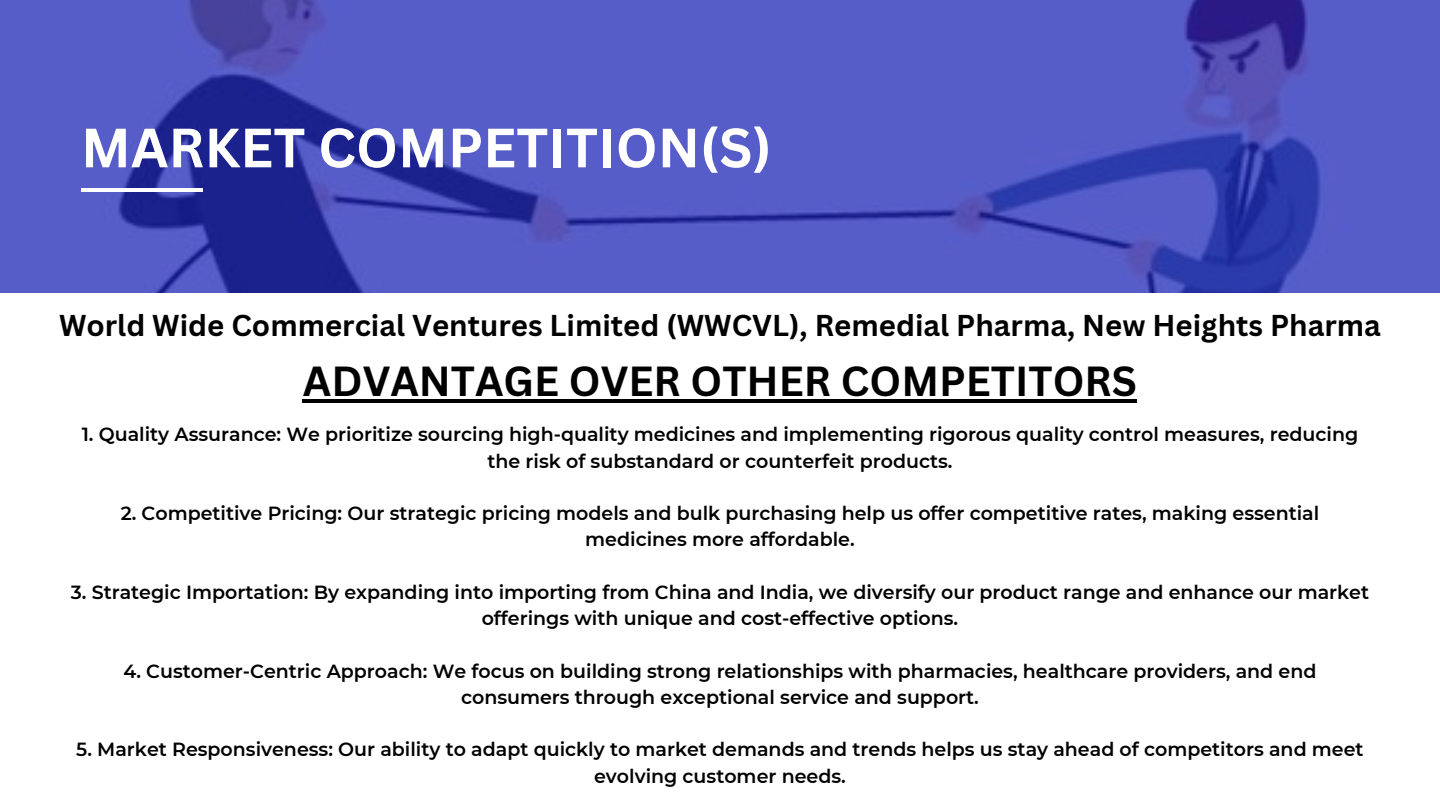
<style>
.page{position:relative;width:1440px;height:810px;background:#fff}
.page>*{position:absolute;margin:0;border:0;box-sizing:border-box;transform-origin:0 0}
.t1{font:700 54.1px "Canva Sans";color:#fff}
.t2{font:700 40.9px "Canva Sans";color:#000}
.t3{font:700 29.4px "Canva Sans";color:#000}
.t4{font:600 19px/26.2px "Montserrat";color:#000;text-align:center}
</style>
<div class="page">
<svg style="left:0;top:0;width:1440px;height:293px;background:#4d53bf"></svg>
<hr style="left:81px;top:188px;width:121px;height:3px;background:#fff">
<hr style="left:303px;top:399px;width:834px;height:4px;background:#000">
<h1 class="t1" style="left:81px;top:110px;width:692px">MARKET COMPETITION(S)</h1>
<h3 class="t3" style="left:59px;top:305px;width:1323px">World Wide Commercial Ventures Limited (WWCVL), Remedial Pharma, New Heights Pharma</h3>
<h2 class="t2" style="left:303px;top:353px;width:836px">ADVANTAGE OVER OTHER COMPETITORS</h2>
<p class="t4" style="left:82px;top:422px;width:1278px">1. Quality Assurance: We prioritize sourcing high-quality medicines and implementing rigorous quality control measures, reducing the risk of substandard or counterfeit products.</p>
<p class="t4" style="left:121px;top:500px;width:1200px">2. Competitive Pricing: Our strategic pricing models and bulk purchasing help us offer competitive rates, making essential medicines more affordable.</p>
<p class="t4" style="left:71px;top:579px;width:1300px">3. Strategic Importation: By expanding into importing from China and India, we diversify our product range and enhance our market offerings with unique and cost-effective options.</p>
<p class="t4" style="left:124px;top:658px;width:1194px">4. Customer-Centric Approach: We focus on building strong relationships with pharmacies, healthcare providers, and end consumers through exceptional service and support.</p>
<p class="t4" style="left:76px;top:737px;width:1289px">5. Market Responsiveness: Our ability to adapt quickly to market demands and trends helps us stay ahead of competitors and meet evolving customer needs.</p>
</div>
